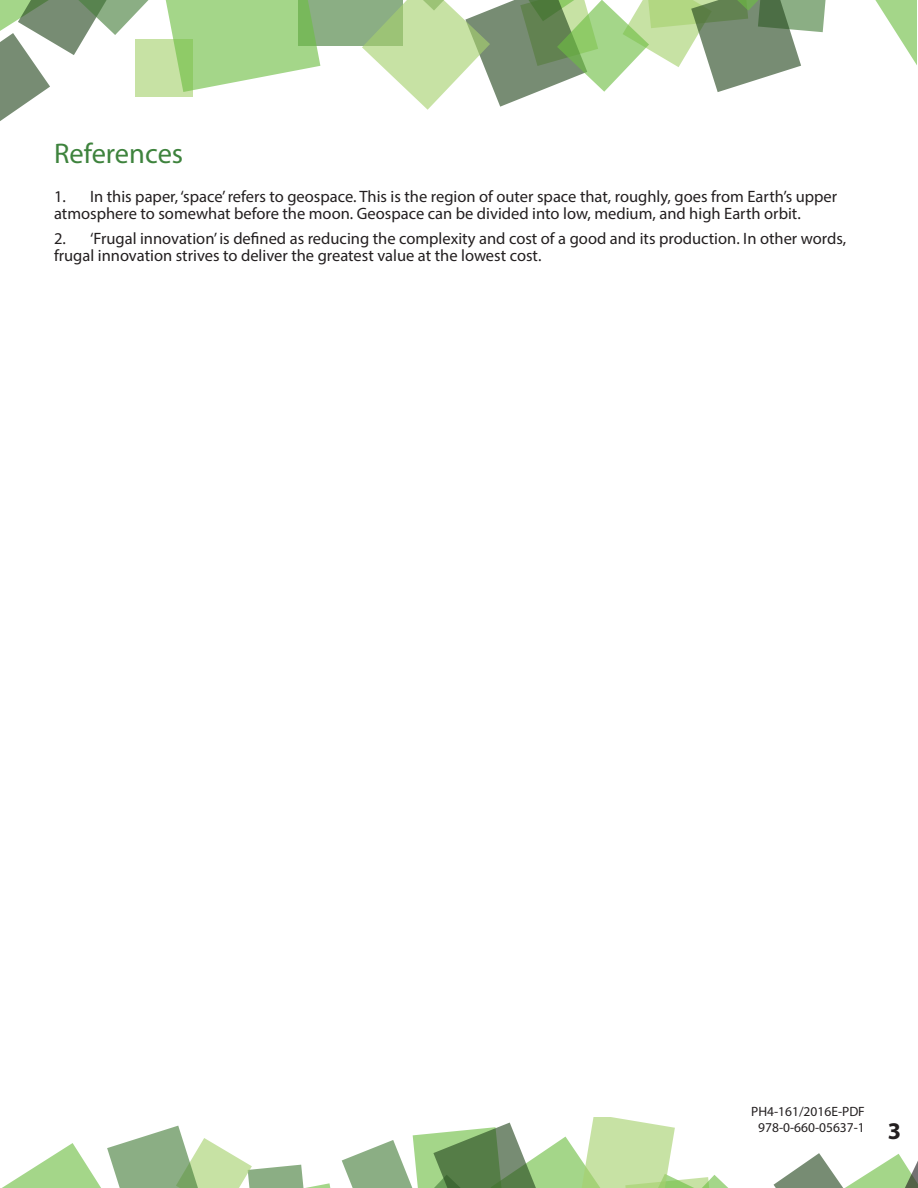
<style>
.page{position:relative;width:918px;height:1188px;background:#fff}
.page>*{position:absolute;margin:0;border:0;box-sizing:border-box;transform-origin:0 0}
.t1{font:28.5px "Myriad Pro";color:#3e833d}
.t2{font:700 24px "Myriad Pro";color:#231f20}
.t3{font:16.5px/16.5px "Myriad Pro";color:#231f20}
.t4{font:13.5px/16.2px "Myriad Pro";color:#231f20;text-align:center}
</style>
<div class="page">
<div style="left:299px;top:0;width:104px;height:46px;background:#8bae84"></div>
<svg style="left:0;top:0;width:320px;height:121px"></svg>
<svg style="left:875px;top:0;width:42px;height:65px"></svg>
<svg style="left:362px;top:0;width:464px;height:110px"></svg>
<svg style="left:774px;top:1153px;width:144px;height:35px"></svg>
<svg style="left:2px;top:1117px;width:726px;height:71px"></svg>
<h1 class="t1" style="left:54px;top:136px;width:131px">References</h1>
<p class="t3" style="left:54px;top:188px;width:785px">1. In this paper, ‘space’ refers to geospace. This is the region of outer space that, roughly, goes from Earth’s upper atmosphere to somewhat before the moon. Geospace can be divided into low, medium, and high Earth orbit.</p>
<p class="t3" style="left:54px;top:230px;width:794px">2. ‘Frugal innovation’ is defined as reducing the complexity and cost of a good and its production. In other words, frugal innovation strives to deliver the greatest value at the lowest cost.</p>
<p class="t4" style="left:751px;top:1103px;width:115px">PH4-161/2016E-PDF<br>978-0-660-05637-1</p>
<h2 class="t2" style="left:888px;top:1115px;width:15px">3</h2>
</div>
